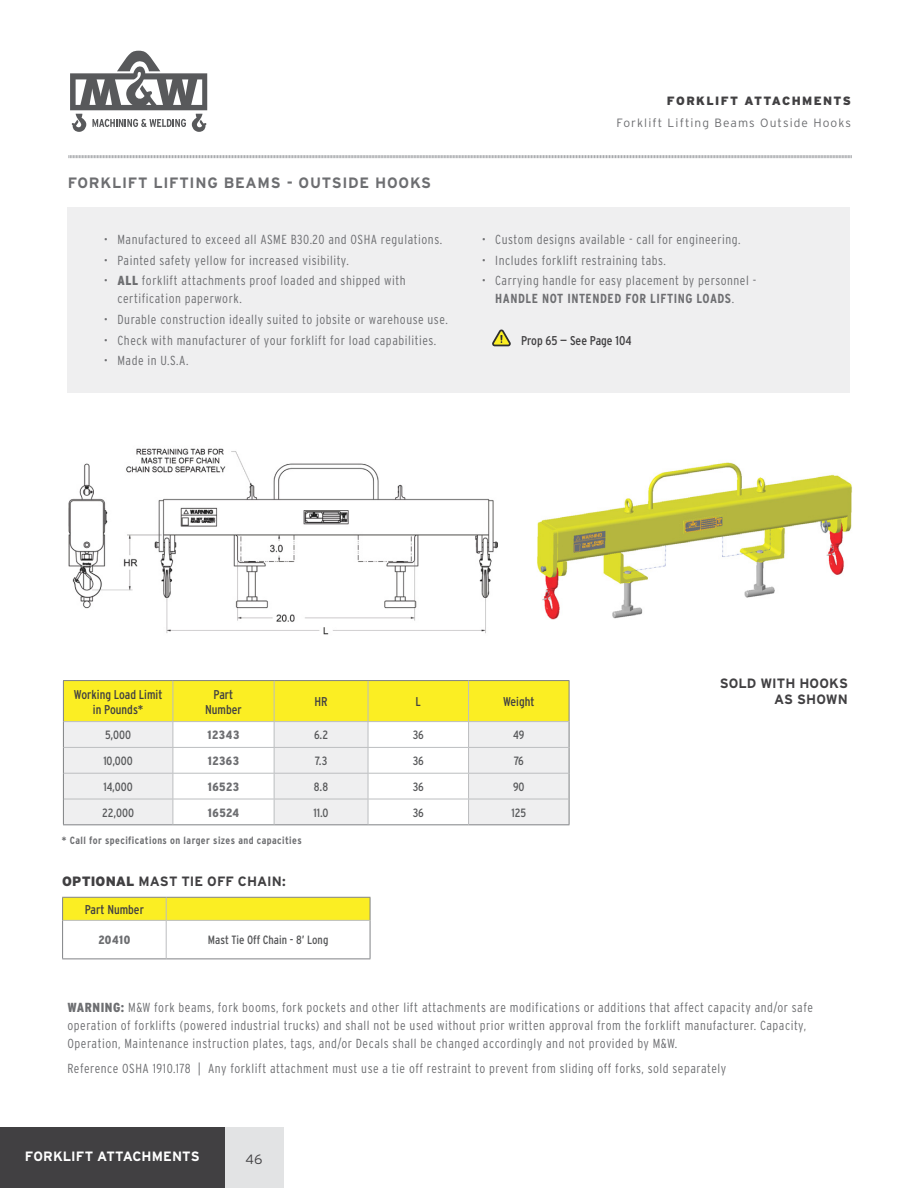
<style>
.page{position:relative;width:918px;height:1188px;background:#fff}
.page>*{position:absolute;margin:0;border:0;box-sizing:border-box;transform-origin:0 0}
.t1{font:700 15px "Interstate";letter-spacing:.05em;color:#6d6e71}
.t2{font:700 13.5px/16.2px "Interstate";letter-spacing:.005em;color:#414042;text-align:right}
.t3{font:700 13.5px "Interstate";letter-spacing:.005em;color:#fff}
.t4{font:300 13.5px "Interstate";color:#414042}
.t5{font:300 condensed 13.2px/18px "Interstate";letter-spacing:.04em;color:#6d6e71}
.t6{font:condensed 12.75px/14.5px "Interstate";color:#414042;text-align:center}
.t7{font:condensed 12px "Interstate";color:#58595b}
.t8{font:300 12px "Interstate";letter-spacing:.09em;color:#6d6e71}
.t9{font:900 condensed 12px "Interstate";letter-spacing:.045em;color:#6d6e71}
.t10{font:900 12px "Interstate";letter-spacing:.115em;color:#414042}
.t11{font:700 condensed 10.5px "Interstate";letter-spacing:.04em;color:#6d6e71}
.s1{font-weight:900}
.s2{font-weight:700}
</style>
<div class="page">
<div style="left:0;top:1127px;width:225px;height:61px;background:#414042"></div>
<div style="left:225px;top:1127px;width:59px;height:61px;background:#e2e3e4"></div>
<svg style="left:70px;top:51px;width:137px;height:81px"></svg>
<svg style="left:68px;top:155px;width:784px;height:4px"></svg>
<div style="left:67px;top:208px;width:783px;height:185px;background:#efeff0"></div>
<img style="left:537px;top:462px;width:315px;height:158px">
<img style="left:69px;top:448px;width:428px;height:187px">
<hr style="left:63px;top:680px;width:110px;height:1px;background:#808285">
<hr style="left:173px;top:680px;width:101px;height:1px;background:#808285">
<hr style="left:274px;top:680px;width:94px;height:1px;background:#808285">
<hr style="left:368px;top:680px;width:101px;height:1px;background:#808285">
<hr style="left:469px;top:680px;width:100px;height:1px;background:#808285">
<hr style="left:63px;top:824px;width:110px;height:1px;background:#808285">
<hr style="left:173px;top:824px;width:101px;height:1px;background:#808285">
<hr style="left:274px;top:824px;width:94px;height:1px;background:#808285">
<hr style="left:368px;top:824px;width:101px;height:1px;background:#808285">
<hr style="left:469px;top:824px;width:100px;height:1px;background:#808285">
<svg style="left:63px;top:681px;width:507px;height:143px"></svg>
<hr style="left:62px;top:920px;width:1px;height:39px;background:#808285">
<hr style="left:370px;top:920px;width:1px;height:39px;background:#808285">
<hr style="left:62px;top:959px;width:104px;height:1px;background:#808285">
<hr style="left:166px;top:959px;width:204px;height:1px;background:#808285">
<svg style="left:62px;top:897px;width:309px;height:23px;background:#f5e929"></svg>
<hr style="left:63px;top:920px;width:103px;height:1px;background:#bcbec0">
<hr style="left:166px;top:920px;width:204px;height:1px;background:#bcbec0">
<hr style="left:166px;top:921px;width:1px;height:38px;background:#bcbec0">
<svg style="left:492px;top:329px;width:19px;height:17px"></svg>
<p class="t1" style="left:68px;top:175px;width:365px">FORKLIFT LIFTING BEAMS - OUTSIDE HOOKS</p>
<p class="t5" style="left:104px;top:230px;width:340px">• Manufactured to exceed all ASME B30.20 and OSHA regulations.</p>
<p class="t5" style="left:104px;top:251px;width:246px">• Painted safety yellow for increased visibility.</p>
<p class="t5" style="left:117px;top:272px;width:290px;text-indent:-14px">• <span class="s1">ALL</span> forklift attachments proof loaded and shipped with certification paperwork.</p>
<p class="t5" style="left:104px;top:310px;width:345px">• Durable construction ideally suited to jobsite or warehouse use.</p>
<p class="t5" style="left:104px;top:331px;width:334px">• Check with manufacturer of your forklift for load capabilities.</p>
<p class="t5" style="left:104px;top:352px;width:86px">• Made in U.S.A.</p>
<p class="t10" style="left:667px;top:94px;width:186px">FORKLIFT ATTACHMENTS</p>
<p class="t8" style="left:617px;top:116px;width:236px">Forklift Lifting Beams Outside Hooks</p>
<p class="t5" style="left:482px;top:230px;width:260px">• Custom designs available - call for engineering.</p>
<p class="t5" style="left:482px;top:251px;width:186px">• Includes forklift restraining tabs.</p>
<p class="t5" style="left:495px;top:272px;width:262px;text-indent:-14px">• Carrying handle for easy placement by personnel -<br><span class="s2">HANDLE NOT INTENDED FOR LIFTING LOADS</span>.</p>
<p class="t6" style="left:521px;top:333px;width:112px">Prop 65 — See Page 104</p>
<p class="t6" style="left:74px;top:687px;width:90px">Working Load Limit in Pounds*</p>
<p class="t6" style="left:205px;top:687px;width:38px">Part<br>Number</p>
<p class="t6" style="left:314px;top:694px;width:15px">HR</p>
<p class="t6" style="left:416px;top:694px;width:7px">L</p>
<p class="t6" style="left:503px;top:694px;width:33px">Weight</p>
<p class="t7" style="left:105px;top:728px;width:28px">5,000</p>
<p class="t9" style="left:208px;top:728px;width:33px">12343</p>
<p class="t7" style="left:314px;top:728px;width:16px">6.2</p>
<p class="t7" style="left:413px;top:728px;width:13px">36</p>
<p class="t7" style="left:513px;top:728px;width:13px">49</p>
<p class="t7" style="left:103px;top:754px;width:31px">10,000</p>
<p class="t9" style="left:208px;top:754px;width:33px">12363</p>
<p class="t7" style="left:315px;top:754px;width:14px">7.3</p>
<p class="t7" style="left:413px;top:754px;width:13px">36</p>
<p class="t7" style="left:514px;top:754px;width:12px">76</p>
<p class="t7" style="left:103px;top:780px;width:31px">14,000</p>
<p class="t9" style="left:208px;top:780px;width:33px">16523</p>
<p class="t7" style="left:314px;top:780px;width:16px">8.8</p>
<p class="t7" style="left:413px;top:780px;width:13px">36</p>
<p class="t7" style="left:513px;top:780px;width:13px">90</p>
<p class="t7" style="left:102px;top:806px;width:33px">22,000</p>
<p class="t9" style="left:208px;top:806px;width:33px">16524</p>
<p class="t7" style="left:313px;top:806px;width:17px">11.0</p>
<p class="t7" style="left:413px;top:806px;width:13px">36</p>
<p class="t7" style="left:512px;top:806px;width:16px">125</p>
<p class="t11" style="left:62px;top:834px;width:241px">* Call for specifications on larger sizes and capacities</p>
<p class="t2" style="left:62px;top:873px;width:225px"><span class="s1">OPTIONAL</span> MAST TIE OFF CHAIN:</p>
<p class="t6" style="left:85px;top:902px;width:61px">Part Number</p>
<p class="t9" style="left:98px;top:934px;width:34px">20410</p>
<p class="t7" style="left:208px;top:934px;width:122px">Mast Tie Off Chain - 8’ Long</p>
<p class="t2" style="left:720px;top:675px;width:130px">SOLD WITH HOOKS<br>AS SHOWN</p>
<p class="t5" style="left:68px;top:998px;width:747px"><span class="s1">WARNING:</span> M&amp;W fork beams, fork booms, fork pockets and other lift attachments are modifications or additions that affect capacity and/or safe operation of forklifts (powered industrial trucks) and shall not be used without prior written approval from the forklift manufacturer. Capacity,<br>Operation, Maintenance instruction plates, tags, and/or Decals shall be changed accordingly and not provided by M&amp;W.</p>
<p class="t5" style="left:68px;top:1059px;width:660px">Reference OSHA 1910.178 | Any forklift attachment must use a tie off restraint to prevent from sliding off forks, sold separately</p>
<p class="t3" style="left:25px;top:1149px;width:176px">FORKLIFT ATTACHMENTS</p>
<p class="t4" style="left:246px;top:1152px;width:19px">46</p>
</div>
